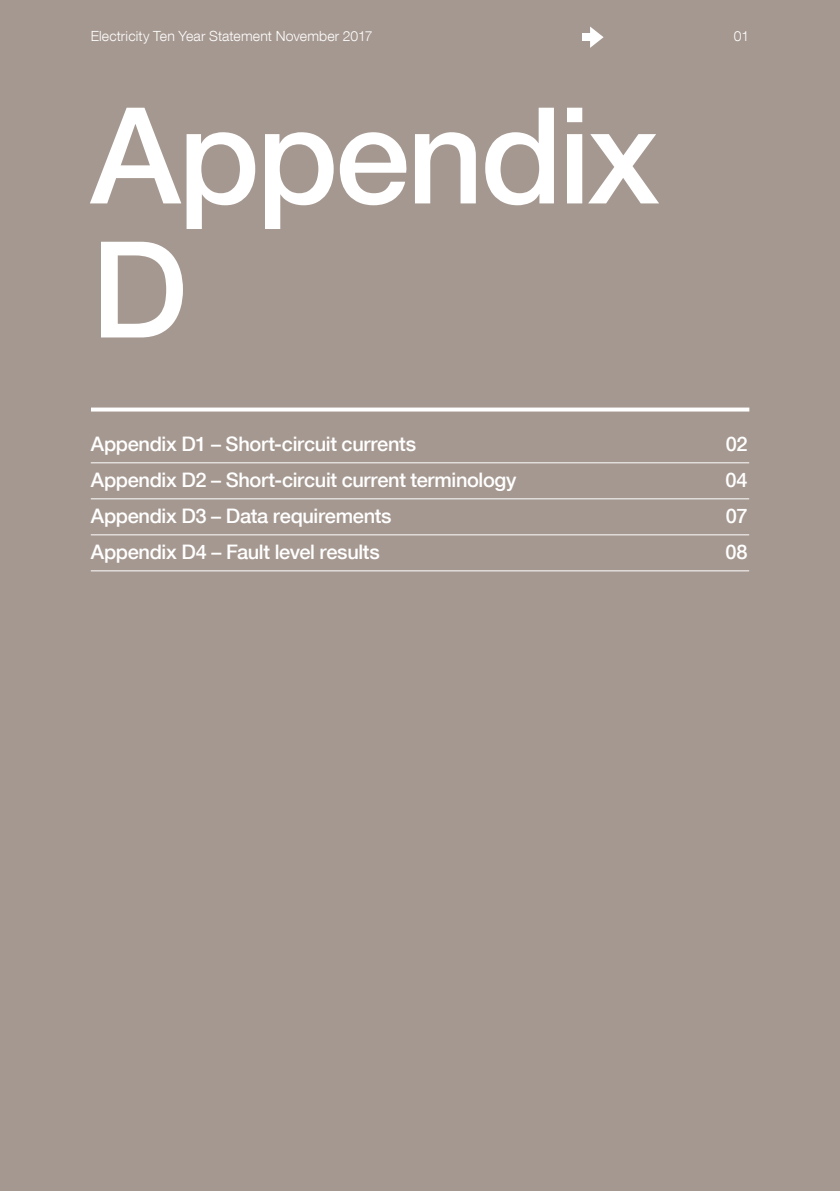
<style>
.page{position:relative;width:840px;height:1191px;background:#fff}
.page>*{position:absolute;margin:0;border:0;box-sizing:border-box;transform-origin:0 0}
.t1{font:500 134px/134px "Helvetica Neue LT Com";letter-spacing:-.025em;color:#fff}
.t2{font:500 20px "Helvetica Neue LT Com";letter-spacing:-.015em;color:#fff}
.t3{font:300 14px "Helvetica Neue LT Com";letter-spacing:.01em;color:#fff}
</style>
<div class="page">
<div style="left:0;top:0;width:839px;height:1191px;background:#a59890"></div>
<svg style="left:91px;top:407px;width:658px;height:4px;background:#f2f0ef"></svg>
<hr style="left:91px;top:462px;width:657px;height:1px;background:#fff">
<hr style="left:91px;top:498px;width:657px;height:1px;background:#fff">
<hr style="left:91px;top:534px;width:657px;height:1px;background:#fff">
<hr style="left:91px;top:570px;width:657px;height:1px;background:#fff">
<svg style="left:590px;top:27px;width:13px;height:21px"></svg>
<div style="left:581px;top:33px;width:12px;height:8px;background:#fff"></div>
<p class="t3" style="left:91px;top:28px;width:283px">Electricity Ten Year Statement November 2017</p>
<p class="t3" style="left:733px;top:28px;width:17px">01</p>
<h1 class="t1" style="left:91px;top:87px;width:570px">Appendix<br>D</h1>
<p class="t2" style="left:91px;top:432px;width:326px">Appendix D1 – Short-circuit currents</p>
<p class="t2" style="left:725px;top:432px;width:23px">02</p>
<p class="t2" style="left:91px;top:468px;width:427px">Appendix D2 – Short-circuit current terminology</p>
<p class="t2" style="left:725px;top:468px;width:24px">04</p>
<p class="t2" style="left:91px;top:504px;width:302px">Appendix D3 – Data requirements</p>
<p class="t2" style="left:725px;top:504px;width:23px">07</p>
<p class="t2" style="left:91px;top:540px;width:290px">Appendix D4 – Fault level results</p>
<p class="t2" style="left:725px;top:540px;width:24px">08</p>
</div>
